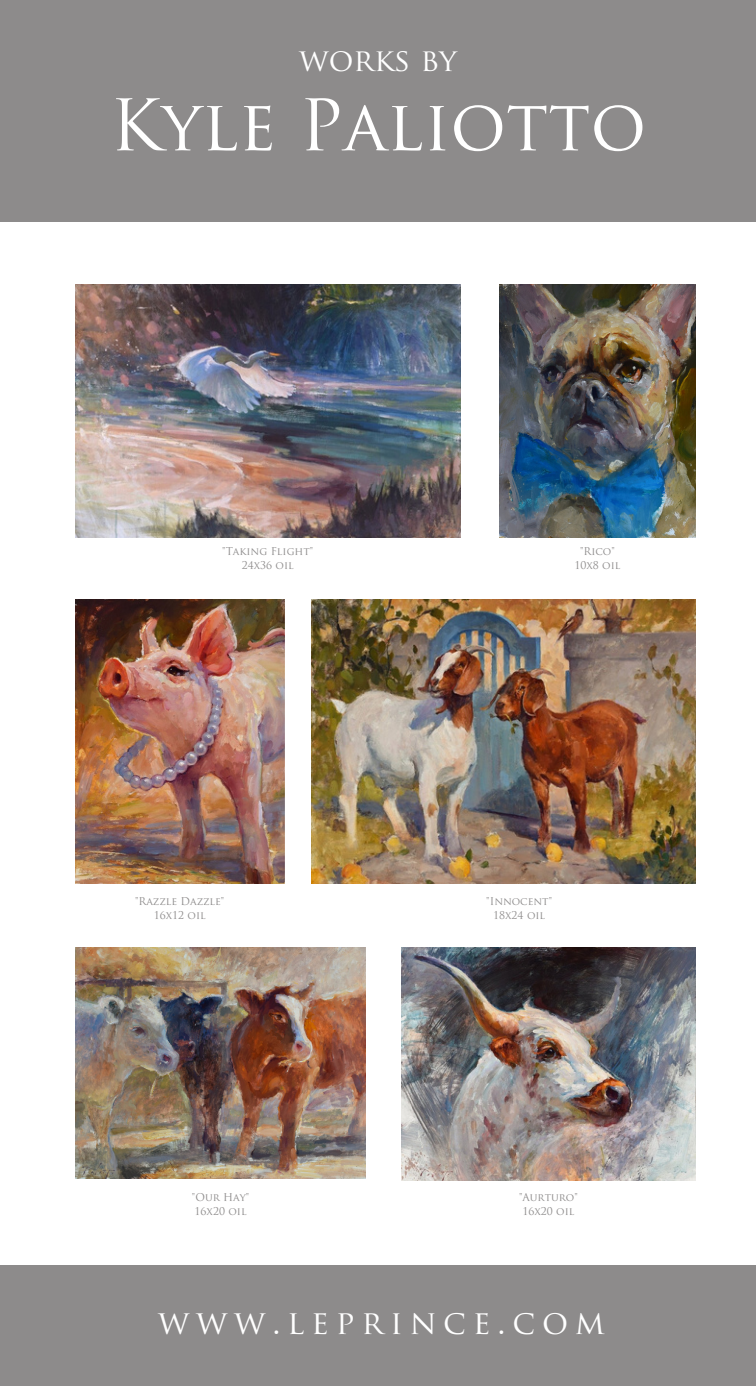
<style>
.page{position:relative;width:756px;height:1386px;background:#fff}
.page>*{position:absolute;margin:0;border:0;box-sizing:border-box;transform-origin:0 0}
.t1{font:69.12px "Trajan Pro";color:#fff}
.t2{font:32.38px "Trajan Pro";letter-spacing:.21em;color:#fff}
.t3{font:30.62px "Trajan Pro";color:#fff}
.t4{font:10.5px "Trajan Pro";color:#8d8b8b}
</style>
<div class="page">
<div style="left:0;top:0;width:756px;height:222px;background:#8d8b8b"></div>
<div style="left:0;top:1265px;width:756px;height:121px;background:#8d8b8b"></div>
<img style="left:401px;top:948px;width:294px;height:232px">
<img style="left:312px;top:600px;width:383px;height:283px">
<img style="left:76px;top:600px;width:208px;height:283px">
<img style="left:76px;top:285px;width:384px;height:253px">
<img style="left:500px;top:285px;width:196px;height:253px">
<img style="left:76px;top:948px;width:290px;height:231px">
<p class="t3" style="left:299px;top:49px;width:159px">works by</p>
<p class="t1" style="left:110px;top:98px;width:538px">Kyle Paliotto</p>
<p class="t4" style="left:222px;top:548px;width:93px">"Taking Flight"</p>
<p class="t4" style="left:242px;top:562px;width:53px">24x36 oil</p>
<p class="t4" style="left:580px;top:548px;width:36px">"Rico"</p>
<p class="t4" style="left:574px;top:562px;width:48px">10x8 oil</p>
<p class="t4" style="left:135px;top:897px;width:91px">"Razzle Dazzle"</p>
<p class="t4" style="left:154px;top:911px;width:53px">16x12 oil</p>
<p class="t4" style="left:486px;top:897px;width:67px">"Innocent"</p>
<p class="t4" style="left:493px;top:911px;width:53px">18x24 oil</p>
<p class="t4" style="left:192px;top:1193px;width:59px">"Our Hay"</p>
<p class="t4" style="left:195px;top:1207px;width:53px">16x20 oil</p>
<p class="t4" style="left:519px;top:1193px;width:60px">"Aurturo"</p>
<p class="t4" style="left:522px;top:1207px;width:53px">16x20 oil</p>
<p class="t2" style="left:158px;top:1309px;width:448px">www.leprince.com</p>
</div>
